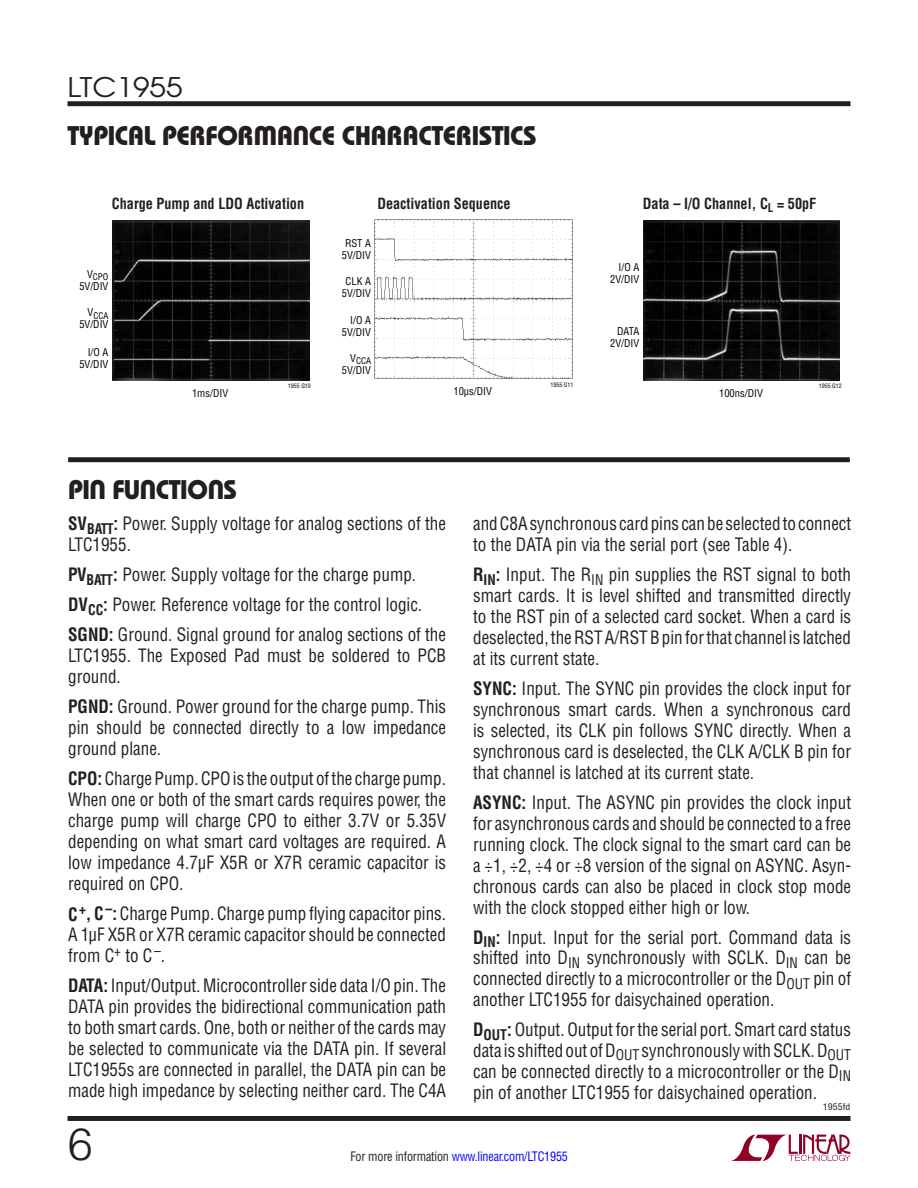
<style>
.page{position:relative;width:918px;height:1188px;background:#fff}
.page>*{position:absolute;margin:0;border:0;box-sizing:border-box;transform-origin:0 0}
.t1{font:300 45px "Helvetica";color:#231f20}
.t2{font:27px "Linear Bauhaus";letter-spacing:-.02em;color:#231f20}
.t3{font:27px "Avant Garde";color:#231f20;scale:1.1 1}
.t4{font:18px/21px "Linear Helv Cond";color:#231f20;text-align:justify;scale:.95 1}
.t5{font:700 15px "Linear Helv Cond";color:#231f20;scale:.95 1}
.t6{font:12.75px "Linear Helv Cond";letter-spacing:-.015em;color:#00f;scale:.95 1}
.t7{font:10.5px/12px "Linear Helv Cond";color:#000;text-align:right}
.t8{font:9px "Linear Helv Cond";color:#000}
.t9{font:9px "Linear Helv Cond";color:#231f20;scale:1.1 1}
.t10{font:6px "Linear Helv Cond";color:#000}
.s1{font-weight:700}
.s2{color:#231f20}
</style>
<div class="page">
<svg style="left:731px;top:1135px;width:119px;height:26px"></svg>
<div style="left:68px;top:101px;width:782px;height:5px;background:#231f20"></div>
<div style="left:68px;top:1116px;width:782px;height:5px;background:#231f20"></div>
<div style="left:68px;top:457px;width:782px;height:5px;background:#231f20"></div>
<img style="left:374px;top:220px;width:198px;height:158px">
<img style="left:112px;top:220px;width:197px;height:160px">
<img style="left:643px;top:220px;width:197px;height:160px">
<h2 class="t3" style="left:68px;top:70px;width:106px">LTC1955</h2>
<h2 class="t2" style="left:68px;top:119px;width:471px">TYPICAL PERFORMANCE CHARACTERISTICS</h2>
<p class="t5" style="left:112px;top:194px;width:204px">Charge Pump and LDO Activation</p>
<p class="t5" style="left:377px;top:194px;width:142px">Deactivation Sequence</p>
<p class="t5" style="left:643px;top:194px;width:184px">Data – I/O Channel, C<sub>L</sub> = 50pF</p>
<p class="t8" style="left:87px;top:272px;width:23px"><sup>V</sup>CPO</p>
<p class="t7" style="left:79px;top:280px;width:31px">5V/DIV</p>
<p class="t8" style="left:88px;top:310px;width:22px"><sup>V</sup>CCA</p>
<p class="t7" style="left:79px;top:319px;width:31px">5V/DIV</p>
<p class="t7" style="left:79px;top:346px;width:31px">I/O A<br>5V/DIV</p>
<p class="t7" style="left:192px;top:387px;width:38px">1ms/DIV</p>
<p class="t10" style="left:288px;top:382px;width:25px">1955 G10</p>
<p class="t7" style="left:342px;top:237px;width:31px;text-align:left">RST A<br>5V/DIV</p>
<p class="t7" style="left:342px;top:275px;width:31px;text-align:center">CLK A<br>5V/DIV</p>
<p class="t7" style="left:342px;top:314px;width:31px">I/O A<br>5V/DIV</p>
<p class="t8" style="left:350px;top:355px;width:22px"><sup>V</sup>CCA</p>
<p class="t7" style="left:342px;top:364px;width:31px">5V/DIV</p>
<p class="t7" style="left:453px;top:386px;width:40px">10µs/DIV</p>
<p class="t10" style="left:550px;top:381px;width:25px">1955 G11</p>
<p class="t7" style="left:610px;top:262px;width:31px">I/O A<br>2V/DIV</p>
<p class="t7" style="left:610px;top:326px;width:31px">DATA<br>2V/DIV</p>
<p class="t7" style="left:719px;top:387px;width:45px">100ns/DIV</p>
<p class="t10" style="left:819px;top:382px;width:25px">1955 G12</p>
<h2 class="t2" style="left:68px;top:473px;width:171px">PIN FUNCTIONS</h2>
<p class="t4" style="left:68px;top:513px;width:399px"><span class="s1">SV</span><sub>BATT</sub><span class="s1">:</span> Power. Supply voltage for analog sections of the<br>LTC1955.</p>
<p class="t4" style="left:68px;top:560px;width:399px;line-height:30px;text-align:left"><span class="s1">PV</span><sub>BATT</sub><span class="s1">:</span> Power. Supply voltage for the charge pump.<br><span class="s1">DV</span><sub>CC</sub><span class="s1">:</span> Power. Reference voltage for the control logic.<br><span class="s1">SGND:</span> Ground. Signal ground for analog sections of the</p>
<p class="t4" style="left:68px;top:645px;width:399px">LTC1955. The Exposed Pad must be soldered to PCB ground.</p>
<p class="t4" style="left:68px;top:696px;width:399px"><span class="s1">PGND:</span> Ground. Power ground for the charge pump. This pin should be connected directly to a low impedance ground plane.</p>
<p class="t4" style="left:68px;top:768px;width:399px"><span class="s1">CPO:</span> Charge Pump. CPO is the output of the charge pump.<br>When one or both of the smart cards requires power, the charge pump will charge CPO to either 3.7V or 5.35V depending on what smart card voltages are required. A low impedance 4.7µF X5R or X7R ceramic capacitor is required on CPO.</p>
<p class="t4" style="left:68px;top:903px;width:399px"><span class="s1">C</span><sup>+</sup><span class="s1">, C</span><sup>–</sup><span class="s1">:</span> Charge Pump. Charge pump flying capacitor pins.<br>A 1µF X5R or X7R ceramic capacitor should be connected from C<sup>+</sup> to C<sup>–</sup>.</p>
<p class="t4" style="left:68px;top:975px;width:399px"><span class="s1">DATA:</span> Input/Output. Microcontroller side data I/O pin. The DATA pin provides the bidirectional communication path to both smart cards. One, both or neither of the cards may be selected to communicate via the DATA pin. If several LTC1955s are connected in parallel, the DATA pin can be made high impedance by selecting neither card. The C4A</p>
<p class="t4" style="left:473px;top:513px;width:400px">and C8A synchronous card pins can be selected to connect to the DATA pin via the serial port (see Table 4).</p>
<p class="t4" style="left:473px;top:564px;width:399px"><span class="s1">R</span><sub>IN</sub><span class="s1">:</span> Input. The R<sub>IN</sub> pin supplies the RST signal to both smart cards. It is level shifted and transmitted directly to the RST pin of a selected card socket. When a card is deselected, the RST A/RST B pin for that channel is latched at its current state.</p>
<p class="t4" style="left:473px;top:678px;width:399px"><span class="s1">SYNC:</span> Input. The SYNC pin provides the clock input for synchronous smart cards. When a synchronous card is selected, its CLK pin follows SYNC directly. When a synchronous card is deselected, the CLK A/CLK B pin for that channel is latched at its current state.</p>
<p class="t4" style="left:473px;top:792px;width:399px"><span class="s1">ASYNC:</span> Input. The ASYNC pin provides the clock input for asynchronous cards and should be connected to a free running clock. The clock signal to the smart card can be a ÷1, ÷2, ÷4 or ÷8 version of the signal on ASYNC. Asyn&shy;chronous cards can also be placed in clock stop mode with the clock stopped either high or low.</p>
<p class="t4" style="left:473px;top:926px;width:399px"><span class="s1">D</span><sub>IN</sub><span class="s1">:</span> Input. Input for the serial port. Command data is shifted into D<sub>IN</sub> synchronously with SCLK. D<sub>IN</sub> can be connected directly to a microcontroller or the D<sub>OUT</sub> pin of another LTC1955 for daisychained operation.</p>
<p class="t4" style="left:473px;top:1019px;width:399px"><span class="s1">D</span><sub>OUT</sub><span class="s1">:</span> Output. Output for the serial port. Smart card status data is shifted out of D<sub>OUT</sub> synchronously with SCLK. D<sub>OUT </sub>can be connected directly to a microcontroller or the D<sub>IN </sub>pin of another LTC1955 for daisychained operation.</p>
<p class="t9" style="left:823px;top:1102px;width:27px">1955fd</p>
<h1 class="t1" style="left:68px;top:1116px;width:27px">6</h1>
<p class="t6" style="left:350px;top:1148px;width:231px"><span class="s2">For more information</span> www.linear.com/LTC1955</p>
</div>
